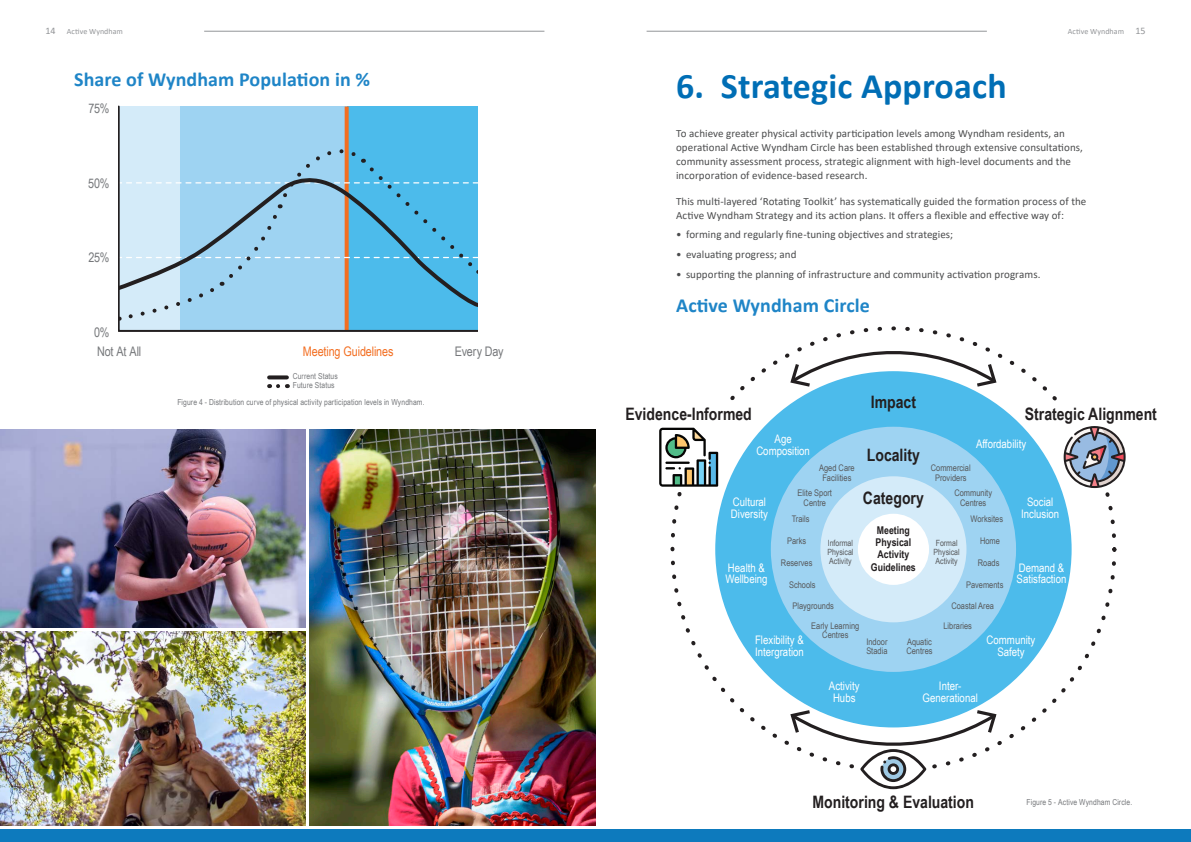
<style>
.page{position:relative;width:1191px;height:842px;background:#fff}
.page>*{position:absolute;margin:0;border:0;box-sizing:border-box;transform-origin:0 0}
.BodyText{font:700 36px "Calibri";letter-spacing:.005em;color:#006eb5}
.HeaderSub{font:700 20px "Calibri";letter-spacing:.005em;color:#1f85c7}
.t1{font:700 17.1px "Arial Narrow";color:#231f20}
.Body_Copy{font:13.2px "Arial Narrow";letter-spacing:-.015em;color:#76787b}
.Body_Copy-2{font:13.2px "Arial Narrow";letter-spacing:-.01em;color:#f36e21}
.t2{font:11.8px/11.8px "Arial Narrow";color:#fff;text-align:center}
.BodyText-2{font:11px/14px "Calibri";letter-spacing:.005em;color:#4b4c4d}
.t3{font:700 10.7px/12.3px "Arial Narrow";color:#231f20;text-align:center}
.t4{font:9.1px/9.6px "Arial Narrow";color:#57585a;text-align:center}
.t5{font:8.6px/8.6px "Arial Narrow";color:#57585a;text-align:justify}
.Body_Copy-3{font:8.2px/8.6px "Arial Narrow";letter-spacing:.015em;color:#76787b}
.t6{font:8px "Calibri";letter-spacing:.005em;color:#939598}
.s1{font-size:10px}
</style>
<div class="page">
<hr style="left:204px;top:31px;width:340px;height:1px;background:#939598">
<hr style="left:646px;top:31px;width:341px;height:1px;background:#939598">
<div style="left:0;top:829px;width:1191px;height:13px;background:#0d7abd"></div>
<div style="left:715px;top:371px;width:356px;height:356px;background:#4cbbeb;border-radius:50%"></div>
<div style="left:771px;top:427px;width:245px;height:245px;background:#9ed3f2;border-radius:50%"></div>
<div style="left:820px;top:476px;width:146px;height:146px;background:#d4ebf9;border-radius:50%"></div>
<div style="left:858px;top:514px;width:71px;height:71px;background:#fff;border-radius:50%"></div>
<svg style="left:1052px;top:426px;width:74px;height:175px"></svg>
<svg style="left:659px;top:427px;width:70px;height:70px"></svg>
<svg style="left:790px;top:710px;width:208px;height:79px"></svg>
<svg style="left:789px;top:343px;width:209px;height:44px"></svg>
<svg style="left:269px;top:375px;width:18px;height:4px"></svg>
<svg style="left:278px;top:384px;width:10px;height:4px"></svg>
<svg style="left:118px;top:105px;width:360px;height:227px;background:#83bfde"></svg>
<img style="left:0;top:430px;width:306px;height:197px">
<img style="left:0;top:631px;width:306px;height:194px">
<img style="left:310px;top:430px;width:285px;height:395px">
<p class="t6" style="left:45px;top:26px;width:79px"><span class="s1">14</span> Active Wyndham</p>
<p class="t6" style="left:1068px;top:26px;width:79px">Active Wyndham <span class="s1">15</span></p>
<p class="BodyText" style="left:676px;top:60px;width:332px">6. Strategic Approach</p>
<p class="BodyText-2" style="left:676px;top:126px;width:408px">To achieve greater physical activity participation levels among Wyndham residents, an operational Active Wyndham Circle has been established through extensive consultations, community assessment process, strategic alignment with high-level documents and the incorporation of evidence-based research.</p>
<p class="BodyText-2" style="left:676px;top:194px;width:412px">This multi-layered ‘Rotating Toolkit’ has systematically guided the formation process of the<br>Active Wyndham Strategy and its action plans. It offers a flexible and effective way of:</p>
<p class="BodyText-2" style="left:676px;top:227px;width:278px">• forming and regularly fine-tuning objectives and strategies;</p>
<p class="BodyText-2" style="left:676px;top:247px;width:122px">• evaluating progress; and</p>
<p class="BodyText-2" style="left:676px;top:267px;width:366px">• supporting the planning of infrastructure and community activation programs.</p>
<p class="HeaderSub" style="left:74px;top:65px;width:297px">Share of Wyndham Population in %</p>
<p class="Body_Copy" style="left:89px;top:99px;width:22px">75%</p>
<p class="Body_Copy" style="left:88px;top:173px;width:23px">50%</p>
<p class="Body_Copy" style="left:88px;top:248px;width:23px">25%</p>
<p class="Body_Copy" style="left:94px;top:322px;width:17px">0%</p>
<p class="Body_Copy" style="left:97px;top:341px;width:46px">Not At All</p>
<p class="Body_Copy" style="left:455px;top:341px;width:50px">Every Day</p>
<p class="Body_Copy-3" style="left:293px;top:372px;width:47px">Current Status<br>Future Status</p>
<p class="Body_Copy-2" style="left:303px;top:341px;width:92px">Meeting Guidelines</p>
<p class="Body_Copy-3" style="left:177px;top:398px;width:249px">Figure 4 - Distribution curve of physical activity participation levels in Wyndham.</p>
<p class="HeaderSub" style="left:676px;top:291px;width:195px">Active Wyndham Circle</p>
<p class="t1" style="left:625px;top:401px;width:128px">Evidence-Informed</p>
<p class="t1" style="left:870px;top:389px;width:47px">Impact</p>
<p class="t1" style="left:1024px;top:401px;width:134px">Strategic Alignment</p>
<p class="t2" style="left:756px;top:432px;width:55px">Age<br>Composition</p>
<p class="t2" style="left:976px;top:438px;width:52px">Affordability</p>
<p class="t1" style="left:867px;top:442px;width:55px">Locality</p>
<p class="t1" style="left:863px;top:485px;width:62px">Category</p>
<p class="t3" style="left:871px;top:523px;width:46px">Meeting<br>Physical<br>Activity<br>Guidelines</p>
<p class="t4" style="left:931px;top:463px;width:41px">Commercial<br>Providers</p>
<p class="t4" style="left:819px;top:463px;width:37px">Aged Care<br>Facilities</p>
<p class="t4" style="left:954px;top:488px;width:39px">Community<br>Centres</p>
<p class="t4" style="left:970px;top:514px;width:34px">Worksites</p>
<p class="t4" style="left:980px;top:535px;width:21px">Home</p>
<p class="t4" style="left:978px;top:558px;width:23px">Roads</p>
<p class="t4" style="left:966px;top:579px;width:39px">Pavements</p>
<p class="t4" style="left:951px;top:600px;width:44px">Coastal Area</p>
<p class="t4" style="left:943px;top:621px;width:30px">Libraries</p>
<p class="t4" style="left:797px;top:488px;width:36px">Elite Sport<br>Centre</p>
<p class="t2" style="left:1021px;top:496px;width:40px">Social<br>Inclusion</p>
<p class="t2" style="left:731px;top:496px;width:38px;text-align:left">Cultural<br>Diversity</p>
<p class="t4" style="left:791px;top:514px;width:19px">Trails</p>
<p class="t4" style="left:787px;top:535px;width:21px">Parks</p>
<p class="t5" style="left:827px;top:539px;width:28px">Informal Physical Activity</p>
<p class="t5" style="left:933px;top:539px;width:28px;text-align:left">Formal<br>Physical<br>Activity</p>
<p class="t4" style="left:781px;top:558px;width:33px">Reserves</p>
<p class="t2" style="left:725px;top:561px;width:44px;text-align:left">Health &amp;<br>Wellbeing</p>
<p class="t2" style="left:1016px;top:561px;width:51px;text-align:left">Demand &amp;<br>Satisfaction</p>
<p class="t4" style="left:789px;top:579px;width:28px">Schools</p>
<p class="t4" style="left:792px;top:600px;width:43px">Playgrounds</p>
<p class="t4" style="left:811px;top:620px;width:50px">Early Learning<br>Centres</p>
<p class="t2" style="left:755px;top:633px;width:50px;text-align:left">Flexibility &amp;<br>Intergration</p>
<p class="t2" style="left:986px;top:633px;width:50px">Community<br>Safety</p>
<p class="t4" style="left:866px;top:636px;width:23px;text-align:left">Indoor<br>Stadia</p>
<p class="t4" style="left:906px;top:636px;width:28px;text-align:left">Aquatic<br>Centres</p>
<p class="t2" style="left:829px;top:679px;width:32px">Activity<br>Hubs</p>
<p class="t2" style="left:922px;top:679px;width:57px">Inter-<br>Generational</p>
<p class="t1" style="left:812px;top:789px;width:163px">Monitoring &amp; Evaluation</p>
<p class="Body_Copy-3" style="left:1026px;top:798px;width:107px">Figure 5 - Active Wyndham Circle.</p>
</div>
